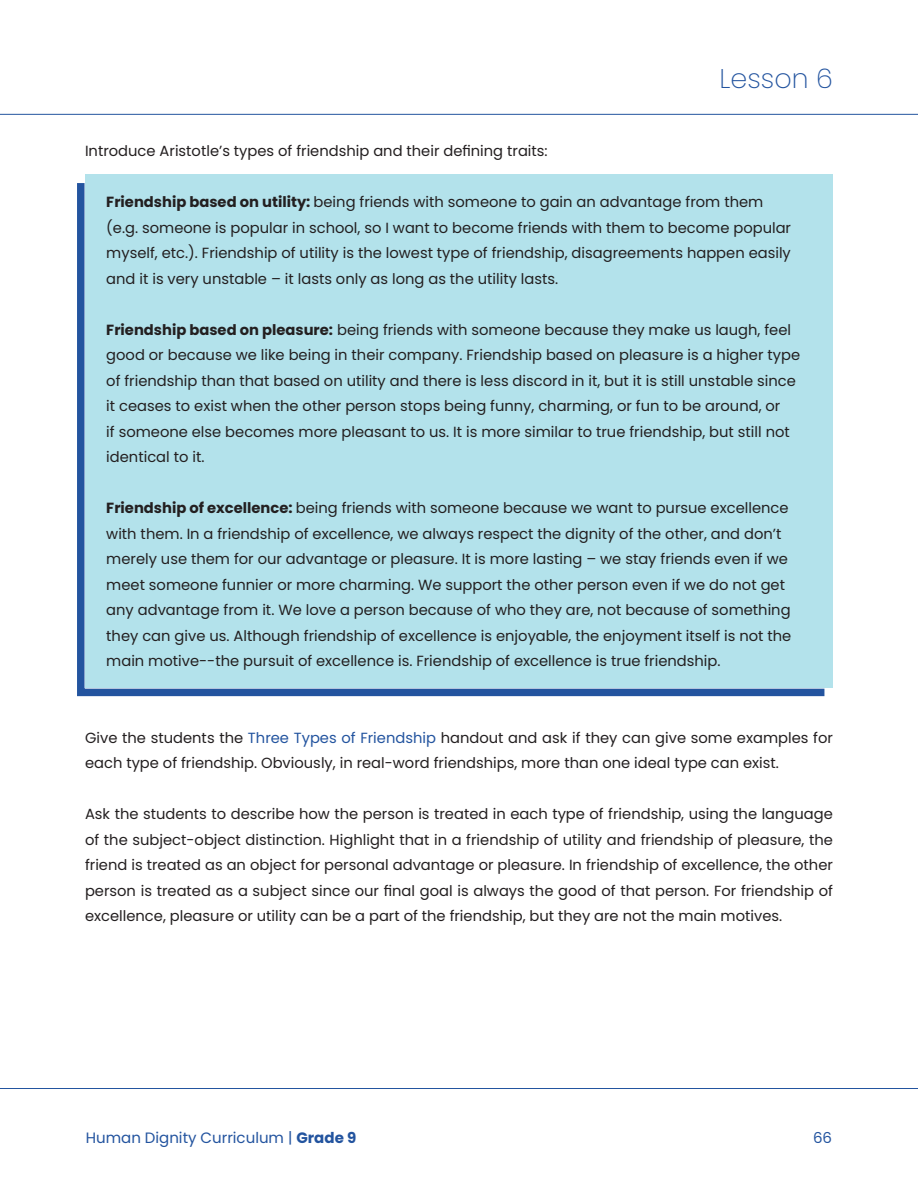
<style>
.page{position:relative;width:918px;height:1188px;background:#fff}
.page>*{position:absolute;margin:0;border:0;box-sizing:border-box;transform-origin:0 0}
.t1{font:200 27px "Poppins";color:#23549f}
.t2{font:15px "Poppins";color:#23549f}
.shadow_box{font:14.7px/25.5px "Poppins";color:#231f20}
.body{font:14.7px/25.5px "Poppins";color:#231f20}
.s1{font-weight:700}
.s2{color:#23549f}
</style>
<div class="page">
<hr style="left:0;top:114px;width:918px;height:1px;background:#23549f">
<hr style="left:0;top:1088px;width:918px;height:1px;background:#23549f">
<div style="left:77px;top:176px;width:755px;height:521px;background:#b3e2eb"></div>
<h1 class="t1" style="left:720px;top:63px;width:115px">Lesson 6</h1>
<p class="body" style="left:85px;top:138px;width:464px">Introduce Aristotle’s types of friendship and their defining traits:</p>
<p class="shadow_box" style="left:106px;top:189px;width:686px"><span class="s1">Friendship based on utility:</span> being friends with someone to gain an advantage from them (e.g. someone is popular in school, so I want to become friends with them to become popular myself, etc.). Friendship of utility is the lowest type of friendship, disagreements happen easily and it is very unstable – it lasts only as long as the utility lasts.</p>
<p class="shadow_box" style="left:106px;top:317px;width:695px"><span class="s1">Friendship based on pleasure:</span> being friends with someone because they make us laugh, feel good or because we like being in their company. Friendship based on pleasure is a higher type of friendship than that based on utility and there is less discord in it, but it is still unstable since it ceases to exist when the other person stops being funny, charming, or fun to be around, or<br>if someone else becomes more pleasant to us. It is more similar to true friendship, but still not identical to it.</p>
<p class="shadow_box" style="left:106px;top:495px;width:687px"><span class="s1">Friendship of excellence:</span> being friends with someone because we want to pursue excellence with them. In a friendship of excellence, we always respect the dignity of the other, and don’t merely use them for our advantage or pleasure. It is more lasting – we stay friends even if we meet someone funnier or more charming. We support the other person even if we do not get any advantage from it. We love a person because of who they are, not because of something they can give us. Although friendship of excellence is enjoyable, the enjoyment itself is not the main motive--the pursuit of excellence is. Friendship of excellence is true friendship.</p>
<p class="body" style="left:85px;top:725px;width:749px">Give the students the <span class="s2">Three Types of Friendship</span> handout and ask if they can give some examples for each type of friendship. Obviously, in real-word friendships, more than one ideal type can exist.</p>
<p class="body" style="left:85px;top:801px;width:749px;text-align:justify">Ask the students to describe how the person is treated in each type of friendship, using the language of the subject-object distinction. Highlight that in a friendship of utility and friendship of pleasure, the friend is treated as an object for personal advantage or pleasure. In friendship of excellence, the other person is treated as a subject since our final goal is always the good of that person. For friendship of excellence, pleasure or utility can be a part of the friendship, but they are not the main motives.</p>
<p class="t2" style="left:86px;top:1129px;width:272px">Human Dignity Curriculum | <span class="s1">Grade 9</span></p>
<p class="t2" style="left:813px;top:1129px;width:21px">66</p>
</div>
